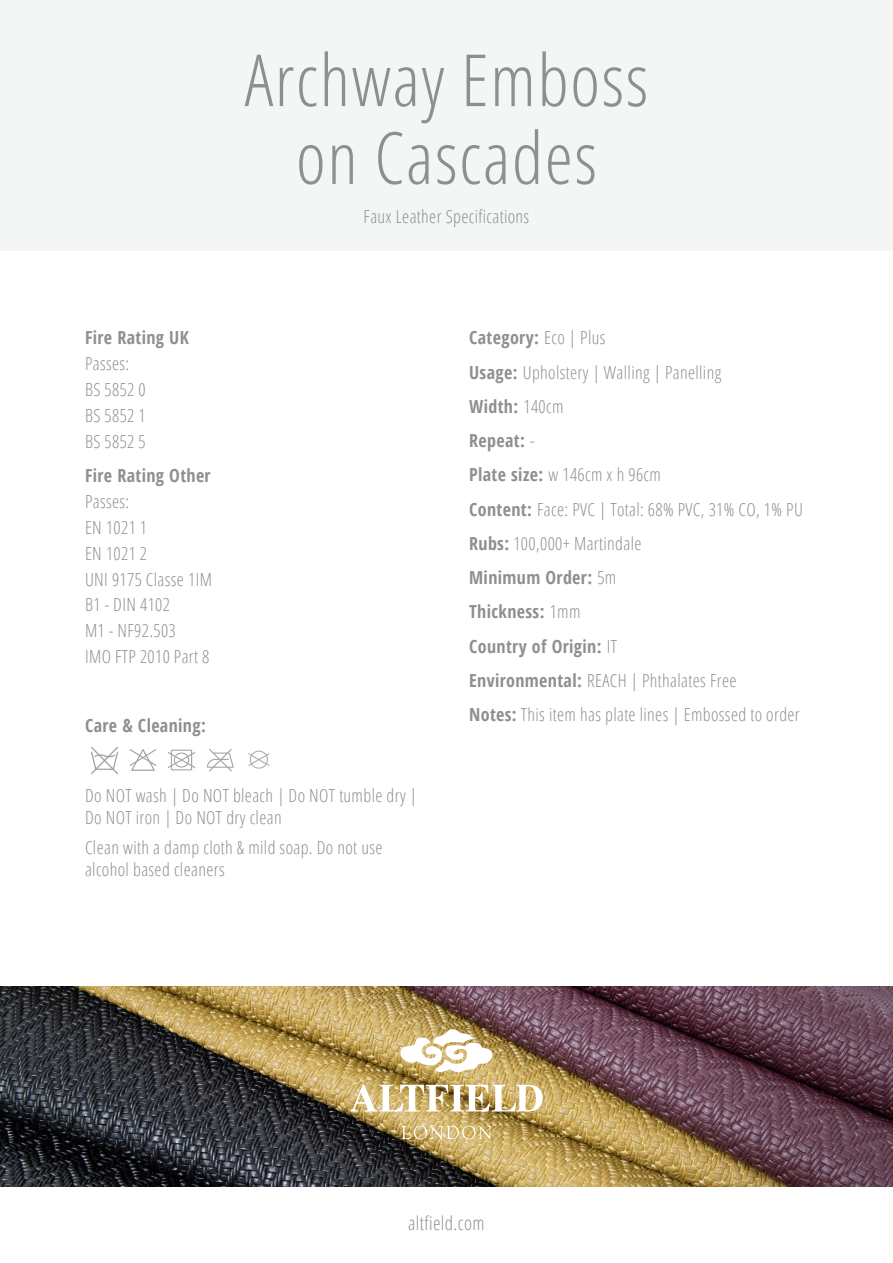
<style>
.page{position:relative;width:893px;height:1263px;background:#fff}
.page>*{position:absolute;margin:0;border:0;box-sizing:border-box;transform-origin:0 0}
.t1{font:300 condensed 72px/77.7px "Open Sans";letter-spacing:.02em;color:#8d9091;text-align:center}
.t2{font:300 condensed 19.05px "Open Sans";letter-spacing:.02em;color:#8d9091}
.t3{font:300 condensed 18px/34.2px "Open Sans";letter-spacing:.02em;color:#8d9091}
.t4{font:700 condensed 18px "Open Sans";letter-spacing:.02em;color:#8d9091}
.s1{font-weight:700}
</style>
<div class="page">
<div style="left:0;top:0;width:893px;height:251px;background:#f4f5f5"></div>
<img style="left:0;top:986px;width:893px;height:200px">
<svg style="left:400px;top:1029px;width:92px;height:47px"></svg>
<svg style="left:350px;top:1084px;width:193px;height:27px"></svg>
<svg style="left:402px;top:1126px;width:89px;height:13px"></svg>
<img style="left:91px;top:747px;width:27px;height:27px">
<img style="left:129px;top:749px;width:28px;height:22px">
<img style="left:168px;top:749px;width:27px;height:22px">
<img style="left:207px;top:748px;width:27px;height:23px">
<img style="left:248px;top:750px;width:22px;height:19px">
<h1 class="t1" style="left:245px;top:39px;width:405px">Archway Emboss on Cascades</h1>
<p class="t3" style="left:364px;top:198px;width:167px">Faux Leather Specifications</p>
<p class="t4" style="left:85px;top:325px;width:105px">Fire Rating UK</p>
<p class="t3" style="left:85px;top:350px;width:62px;line-height:25.8px">Passes:<br>BS 5852 0<br>BS 5852 1<br>BS 5852 5</p>
<p class="t4" style="left:85px;top:463px;width:127px">Fire Rating Other</p>
<p class="t3" style="left:85px;top:488px;width:128px;line-height:25.8px">Passes:<br>EN 1021 1<br>EN 1021 2<br>UNI 9175 Classe 1IM<br>B1 - DIN 4102<br>M1 - NF92.503<br>IMO FTP 2010 Part 8</p>
<p class="t4" style="left:85px;top:712px;width:122px">Care &amp; Cleaning:</p>
<p class="t3" style="left:469px;top:320px;width:335px"><span class="s1">Category:</span> Eco | Plus<br><span class="s1">Usage:</span> Upholstery | Walling | Panelling<br><span class="s1">Width:</span> 140cm<br><span class="s1">Repeat:</span> -<br><span class="s1">Plate size:</span> w 146cm x h 96cm<br><span class="s1">Content:</span> Face: PVC | Total: 68% PVC, 31% CO, 1% PU<br><span class="s1">Rubs:</span> 100,000+ Martindale<br><span class="s1">Minimum Order:</span> 5m<br><span class="s1">Thickness:</span> 1mm<br><span class="s1">Country of Origin:</span> IT<br><span class="s1">Environmental:</span> REACH | Phthalates Free<br><span class="s1">Notes:</span> This item has plate lines | Embossed to order</p>
<p class="t3" style="left:85px;top:784px;width:334px;line-height:21.6px">Do NOT wash | Do NOT bleach | Do NOT tumble dry |<br>Do NOT iron | Do NOT dry clean</p>
<p class="t3" style="left:85px;top:836px;width:299px;line-height:21.6px">Clean with a damp cloth &amp; mild soap. Do not use alcohol based cleaners</p>
<p class="t2" style="left:408px;top:1210px;width:78px">altfield.com</p>
</div>
